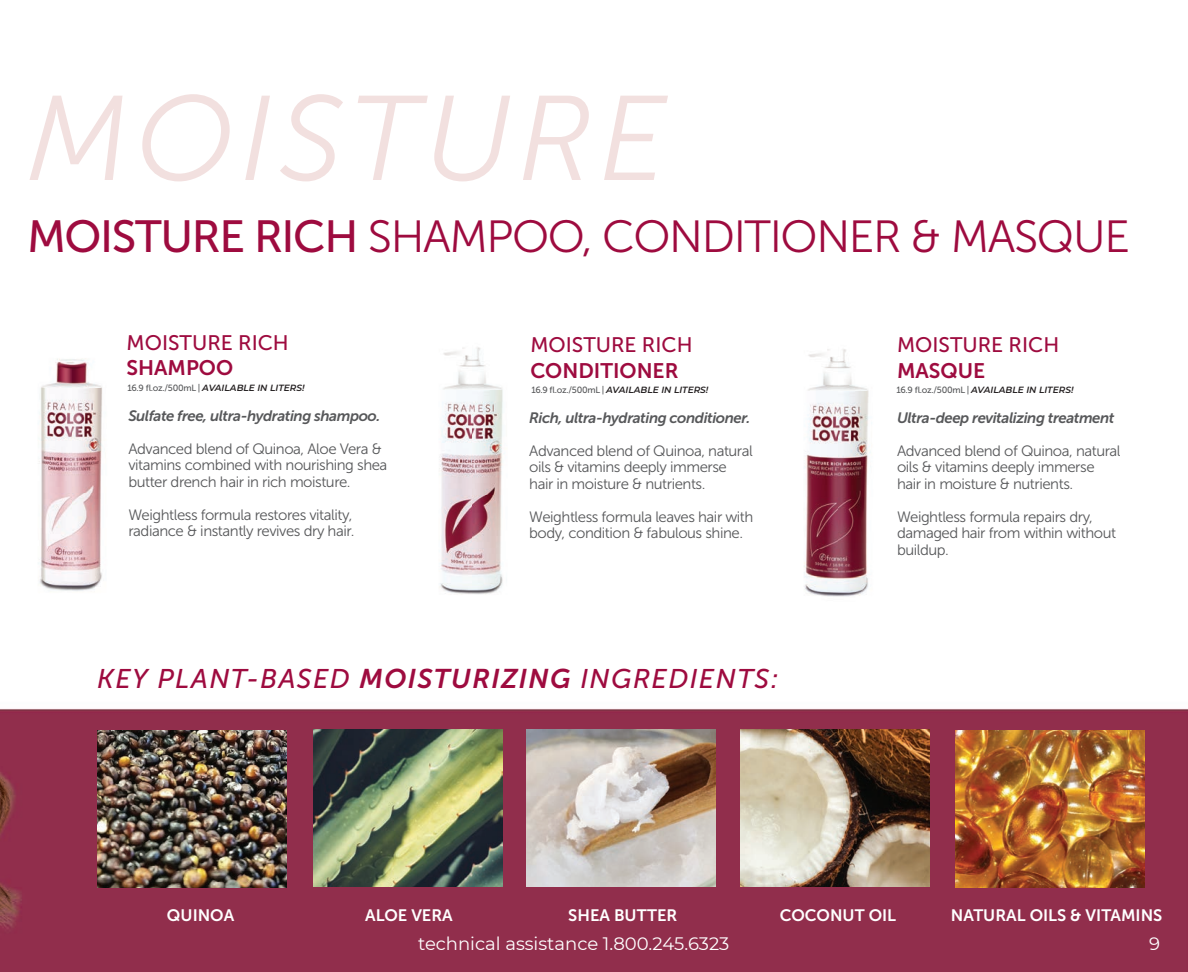
<style>
.page{position:relative;width:1188px;height:972px;background:#fff}
.page>*{position:absolute;margin:0;border:0;box-sizing:border-box;transform-origin:0 0}
.t1{font:45px "Museo Sans 300";letter-spacing:-.03em;color:#9e0b3f}
.t2{font:italic 27px "Museo Sans 500";letter-spacing:.05em;color:#9e0b3f}
.t3{font:21px "Museo Sans 500";color:#9e0b3f}
.t4{font:21px "Museo Sans 700";color:#9e0b3f}
.t5{font:18px "Montserrat";color:#fff}
.t6{font:16.5px "Museo Sans 700";color:#fff}
.t7{font:15px/16.5px "Museo Sans 300";letter-spacing:-.03em;color:#57585a}
.t8{font:italic 15px "Museo Sans 700";letter-spacing:-.03em;color:#57585a}
.t9{font:italic 600 9px "Montserrat";color:#231f20}
.s1{font-family:"Museo Sans 500"}
.s2{font-family:"Museo Sans 500";font-weight:400;font-style:normal;color:#57585a}
.s3{font-family:"Museo Sans 700"}
</style>
<div class="page">
<img style="left:0;top:179px;width:1188px;height:793px">
<img style="left:27px;top:336px;width:91px;height:263px">
<img style="left:428px;top:338px;width:90px;height:263px">
<img style="left:793px;top:339px;width:91px;height:263px">
<img style="left:98px;top:731px;width:189px;height:157px">
<img style="left:313px;top:729px;width:189px;height:157px">
<img style="left:527px;top:729px;width:189px;height:157px">
<img style="left:741px;top:729px;width:189px;height:157px">
<img style="left:956px;top:731px;width:188px;height:157px">
<img style="left:30px;top:94px;width:638px;height:87px">
<h1 class="t1" style="left:27px;top:212px;width:1105px"><span class="s1">MOISTURE RICH</span> SHAMPOO, CONDITIONER &amp; MASQUE</h1>
<h3 class="t3" style="left:127px;top:332px;width:164px">MOISTURE RICH</h3>
<h3 class="t4" style="left:127px;top:357px;width:108px">SHAMPOO</h3>
<p class="t8" style="left:128px;top:407px;width:254px">Sulfate free, ultra-hydrating shampoo.</p>
<p class="t7" style="left:128px;top:440px;width:261px">Advanced blend of Quinoa, Aloe Vera &amp; vitamins combined with nourishing shea butter drench hair in rich moisture.</p>
<p class="t7" style="left:128px;top:506px;width:228px">Weightless formula restores vitality, radiance &amp; instantly revives dry hair.</p>
<h3 class="t3" style="left:530px;top:334px;width:164px">MOISTURE RICH</h3>
<h3 class="t4" style="left:530px;top:359px;width:150px">CONDITIONER</h3>
<h3 class="t3" style="left:897px;top:334px;width:164px">MOISTURE RICH</h3>
<h3 class="t4" style="left:897px;top:359px;width:90px">MASQUE</h3>
<p class="t9" style="left:127px;top:381px;width:179px"><span class="s2">16.9 fl.oz./500mL |</span> AVAILABLE IN LITERS!</p>
<p class="t9" style="left:531px;top:384px;width:179px"><span class="s2">16.9 fl.oz./500mL |</span> AVAILABLE IN LITERS!</p>
<p class="t9" style="left:896px;top:384px;width:179px"><span class="s2">16.9 fl.oz./500mL |</span> AVAILABLE IN LITERS!</p>
<p class="t8" style="left:529px;top:409px;width:223px">Rich, ultra-hydrating conditioner.</p>
<p class="t7" style="left:529px;top:443px;width:225px">Advanced blend of Quinoa, natural oils &amp; vitamins deeply immerse hair in moisture &amp; nutrients.</p>
<p class="t7" style="left:529px;top:509px;width:226px">Weightless formula leaves hair with body, condition &amp; fabulous shine.</p>
<p class="t8" style="left:897px;top:409px;width:219px">Ultra-deep revitalizing treatment</p>
<p class="t7" style="left:897px;top:443px;width:225px">Advanced blend of Quinoa, natural oils &amp; vitamins deeply immerse hair in moisture &amp; nutrients.</p>
<p class="t7" style="left:897px;top:509px;width:221px">Weightless formula repairs dry, damaged hair from within without buildup.</p>
<h2 class="t2" style="left:97px;top:664px;width:683px">KEY PLANT-BASED <span class="s3">MOISTURIZING</span> INGREDIENTS:</h2>
<p class="t6" style="left:167px;top:906px;width:69px">QUINOA</p>
<p class="t6" style="left:365px;top:906px;width:89px">ALOE VERA</p>
<p class="t6" style="left:568px;top:906px;width:111px">SHEA BUTTER</p>
<p class="t6" style="left:780px;top:906px;width:118px">COCONUT OIL</p>
<p class="t6" style="left:951px;top:906px;width:213px">NATURAL OILS &amp; VITAMINS</p>
<p class="t5" style="left:418px;top:932px;width:313px">technical assistance 1.800.245.6323</p>
<p class="t5" style="left:1149px;top:932px;width:12px">9</p>
</div>
